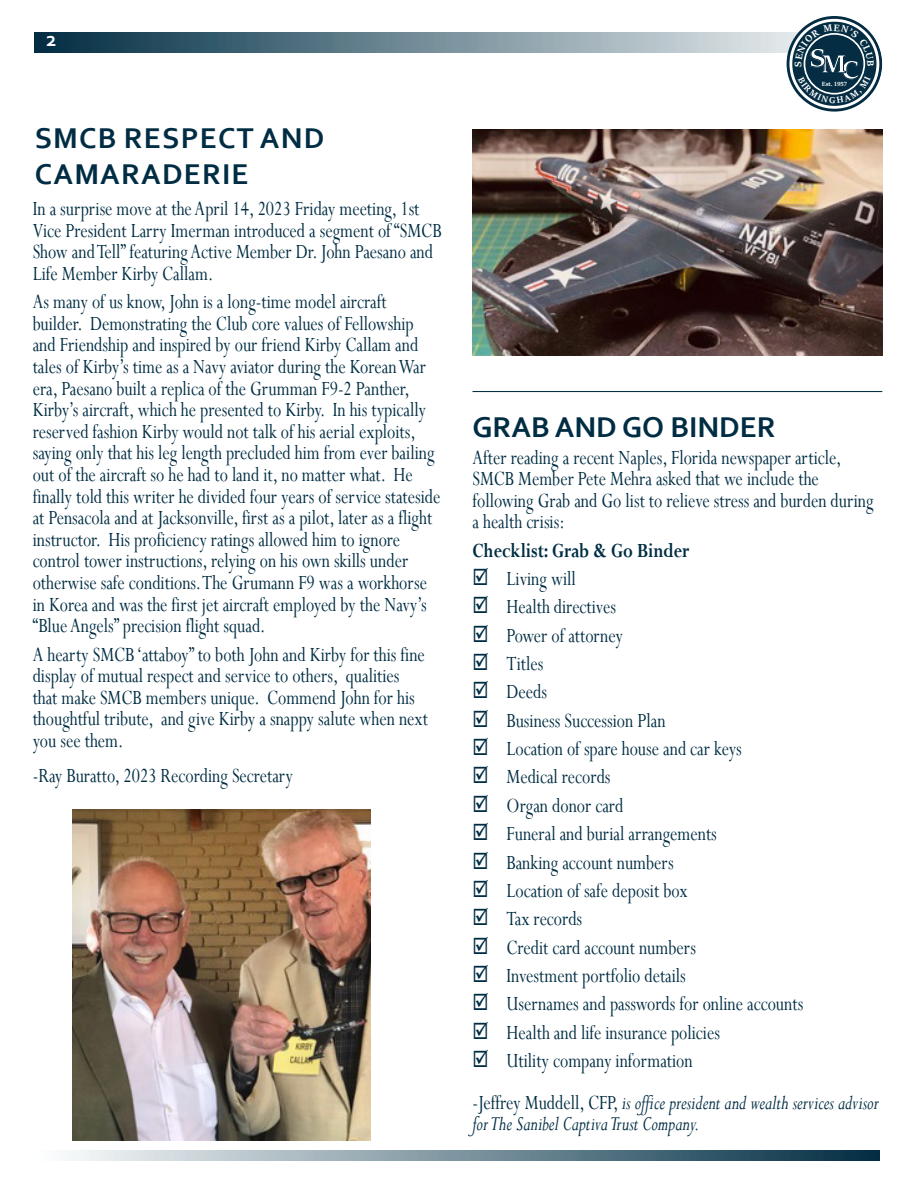
<style>
.page{position:relative;width:918px;height:1188px;background:#fff}
.page>*{position:absolute;margin:0;border:0;box-sizing:border-box;transform-origin:0 0}
.Article_Title{font:700 30px/36px "Corbel";letter-spacing:.04em;color:#002d43}
.Article_Title-2{font:700 30px "Corbel";color:#002d43}
.t1{font:700 27.9px "Sitka Text";color:#fff}
.Body{font:22.5px/21.6px "Perpetua";color:#002d43;scale:.8 1}
.Body-2{font:italic 22.5px/21.6px "Perpetua";color:#002d43;scale:.8 1}
.Body-3{font:700 22.5px "Perpetua";color:#002d43;scale:.8 1}
.t2{font:700 21px "Corbel";color:#fff}
.t3{font:700 6.75px "Sitka Display";color:#fff}
.s1{font-style:normal}
</style>
<div class="page">
<svg style="left:34px;top:32px;width:753px;height:20px;background:#6f8995"></svg>
<svg style="left:67px;top:1151px;width:813px;height:10px;background:#79919c"></svg>
<img style="left:473px;top:130px;width:409px;height:226px">
<hr style="left:472px;top:391px;width:410px;height:1px;background:#002d43">
<img style="left:72px;top:809px;width:298px;height:331px">
<svg style="left:787px;top:16px;width:95px;height:96px"></svg>
<p class="t2" style="left:46px;top:26px;width:12px">2</p>
<p class="Article_Title" style="left:35px;top:119px;width:291px">SMCB RESPECT AND<br>CAMARADERIE</p>
<p class="Body" style="left:33px;top:197px;width:513px">In a surprise move at the April 14, 2023 Friday meeting, 1st Vice President Larry Imerman introduced a segment of “SMCB Show and Tell” featuring Active Member Dr. John Paesano and Life Member Kirby Callam.</p>
<p class="Body" style="left:33px;top:290px;width:511px">As many of us know, John is a long-time model aircraft builder. Demonstrating the Club core values of Fellowship and Friendship and inspired by our friend Kirby Callam and tales of Kirby’s time as a Navy aviator during the Korean War era, Paesano built a replica of the Grumman F9-2 Panther, Kirby’s aircraft, which he presented to Kirby. In his typically reserved fashion Kirby would not talk of his aerial exploits, saying only that his leg length precluded him from ever bailing out of the aircraft so he had to land it, no matter what. He finally told this writer he divided four years of service stateside at Pensacola and at Jacksonville, first as a pilot, later as a flight instructor. His proficiency ratings allowed him to ignore control tower instructions, relying on his own skills under otherwise safe conditions. The Grumann F9 was a workhorse in Korea and was the first jet aircraft employed by the Navy’s “Blue Angels” precision flight squad.</p>
<p class="Body" style="left:33px;top:643px;width:496px">A hearty SMCB ‘attaboy” to both John and Kirby for this fine display of mutual respect and service to others, qualities that make SMCB members unique. Commend John for his thoughtful tribute, and give Kirby a snappy salute when next you see them.</p>
<p class="Body" style="left:33px;top:764px;width:327px">-Ray Buratto, 2023 Recording Secretary</p>
<p class="t1" style="left:809px;top:36px;width:18px">S</p>
<p class="t3" style="left:822px;top:79px;width:12px">Est.</p>
<p class="t1" style="left:820px;top:45px;width:40px">MC</p>
<p class="Article_Title-2" style="left:472px;top:408px;width:305px">GRAB AND GO BINDER</p>
<p class="Body" style="left:472px;top:446px;width:503px">After reading a recent Naples, Florida newspaper article, SMCB Member Pete Mehra asked that we include the following Grab and Go list to relieve stress and burden during a health crisis:</p>
<p class="Body-3" style="left:472px;top:536px;width:273px">Checklist: Grab &amp; Go Binder</p>
<p class="Body" style="left:472px;top:567px;width:131px">☑ Living will</p>
<p class="Body" style="left:472px;top:596px;width:181px">☑ Health directives</p>
<p class="Body" style="left:472px;top:624px;width:190px">☑ Power of attorney</p>
<p class="Body" style="left:472px;top:652px;width:90px">☑ Titles</p>
<p class="Body" style="left:472px;top:681px;width:95px">☑ Deeds</p>
<p class="Body" style="left:472px;top:709px;width:243px">☑ Business Succession Plan</p>
<p class="Body" style="left:472px;top:737px;width:338px">☑ Location of spare house and car keys</p>
<p class="Body" style="left:472px;top:766px;width:174px">☑ Medical records</p>
<p class="Body" style="left:472px;top:794px;width:190px">☑ Organ donor card</p>
<p class="Body" style="left:472px;top:822px;width:307px">☑ Funeral and burial arrangements</p>
<p class="Body" style="left:472px;top:851px;width:253px">☑ Banking account numbers</p>
<p class="Body" style="left:472px;top:879px;width:270px">☑ Location of safe deposit box</p>
<p class="Body" style="left:472px;top:908px;width:139px">☑ Tax records</p>
<p class="Body" style="left:472px;top:936px;width:281px">☑ Credit card account numbers</p>
<p class="Body" style="left:472px;top:964px;width:268px">☑ Investment portfolio details</p>
<p class="Body" style="left:472px;top:993px;width:415px">☑ Usernames and passwords for online accounts</p>
<p class="Body" style="left:472px;top:1021px;width:311px">☑ Health and life insurance policies</p>
<p class="Body" style="left:472px;top:1049px;width:277px">☑ Utility company information</p>
<p class="Body-2" style="left:472px;top:1091px;width:509px"><span class="s1">-Jeffrey Muddell, CFP,</span> is office president and wealth services advisor for The Sanibel Captiva Trust Company.</p>
</div>
